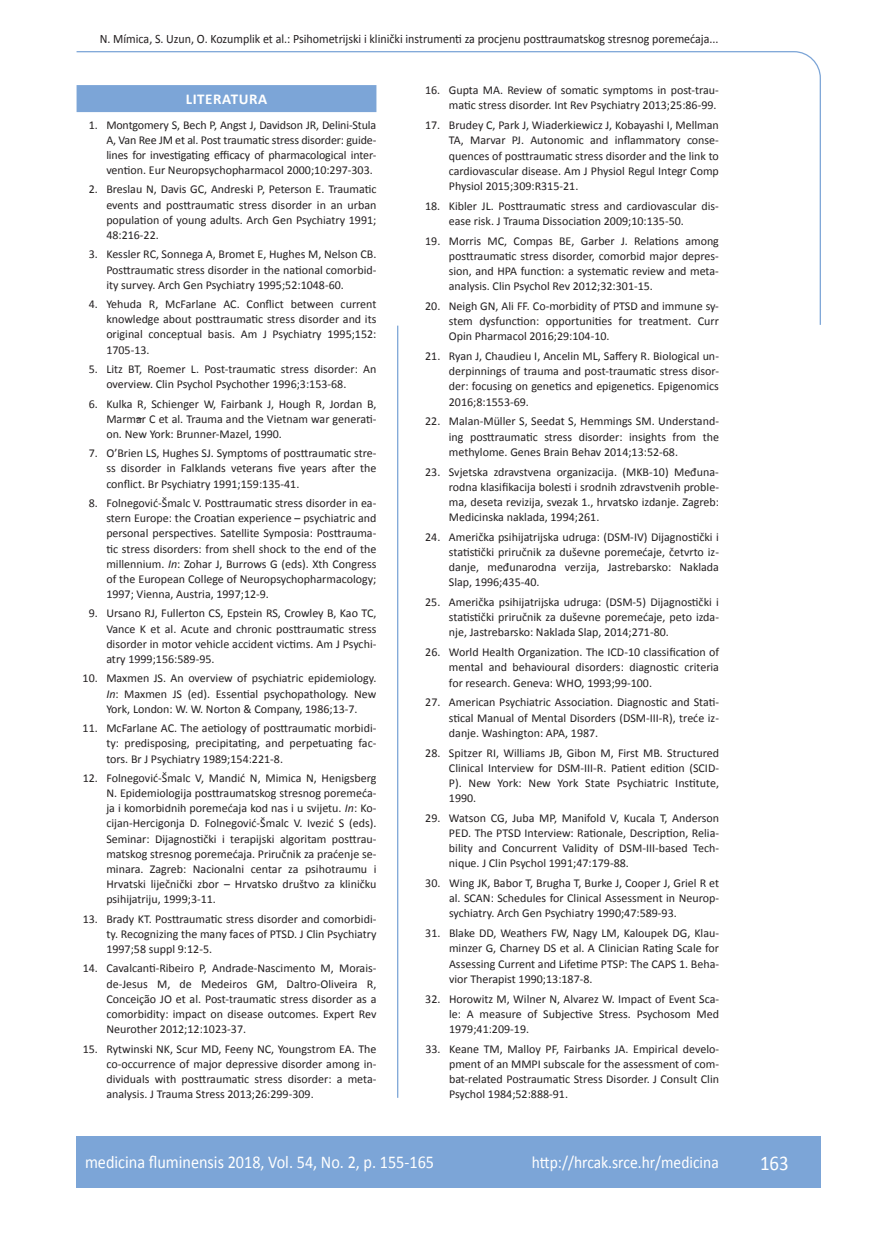
<style>
.page{position:relative;width:872px;height:1234px;background:#fff}
.page>*{position:absolute;margin:0;border:0;box-sizing:border-box;transform-origin:0 0}
.t1{font:21px "Calibri";color:#fff;scale:.9 1}
.t2{font:18px "Calibri";color:#fff;scale:.9 1}
.t3{font:17.25px "Calibri";color:#fff;scale:.9 1}
.t4{font:700 15px "Calibri";letter-spacing:.04em;color:#fff}
.t5{font:12.75px "Calibri";color:#231f20;scale:.94 1}
.t6{font:12px/15.1px "Calibri";color:#231f20;text-align:justify}
.s1{font-style:italic}
</style>
<div class="page">
<svg style="left:76px;top:51px;width:745px;height:275px"></svg>
<hr style="left:397px;top:325px;width:1px;height:772px;background:#7ca5d7">
<div style="left:77px;top:1135px;width:744px;height:51px;background:#7ca5d7"></div>
<div style="left:77px;top:85px;width:299px;height:27px;background:#7ca5d7"></div>
<p class="t5" style="left:100px;top:30px;width:660px">N. Mímica, S. Uzun, O. Kozumplik et al.: Psihometrijski i klinički instrumenti za procjenu posttraumatskog stresnog poremećaja...</p>
<p class="t4" style="left:186px;top:90px;width:83px">LITERATURA</p>
<p class="t6" style="left:106px;top:116px;width:271px;text-indent:-18px">1. Montgomery S, Bech P, Angst J, Davidson JR, Delini-Stula A, Van Ree JM et al. Post traumatic stress disorder: guide&shy;lines for investigating efficacy of pharmacological inter&shy;vention. Eur Neuropsychopharmacol 2000;10:297-303.</p>
<p class="t6" style="left:106px;top:181px;width:272px;text-indent:-18px">2. Breslau N, Davis GC, Andreski P, Peterson E. Traumatic events and posttraumatic stress disorder in an urban population of young adults. Arch Gen Psychiatry 1991; 48:216-22.</p>
<p class="t6" style="left:106px;top:246px;width:271px;text-indent:-18px">3. Kessler RC, Sonnega A, Bromet E, Hughes M, Nelson CB.<br>Posttraumatic stress disorder in the national comorbid&shy;ity survey. Arch Gen Psychiatry 1995;52:1048-60.</p>
<p class="t6" style="left:106px;top:296px;width:272px;text-indent:-18px">4. Yehuda R, McFarlane AC. Conflict between current knowledge about posttraumatic stress disorder and its original conceptual basis. Am J Psychiatry 1995;152:<br>1705-13.</p>
<p class="t6" style="left:106px;top:361px;width:271px;text-indent:-18px">5. Litz BT, Roemer L. Post-traumatic stress disorder: An overview. Clin Psychol Psychother 1996;3:153-68.</p>
<p class="t6" style="left:106px;top:395px;width:271px;text-indent:-18px">6. Kulka R, Schienger W, Fairbank J, Hough R, Jordan B, Marmar C et al. Trauma and the Vietnam war generati&shy;on. New York: Brunner-Mazel, 1990.</p>
<p class="t6" style="left:106px;top:445px;width:272px;text-indent:-18px">7. O’Brien LS, Hughes SJ. Symptoms of posttraumatic stre&shy;ss disorder in Falklands veterans five years after the conflict. Br Psychiatry 1991;159:135-41.</p>
<p class="t6" style="left:106px;top:495px;width:272px;text-indent:-18px">8. Folnegović-Šmalc V. Posttraumatic stress disorder in ea&shy;stern Europe: the Croatian experience – psychiatric and personal perspectives. Satellite Symposia: Posttrauma&shy;tic stress disorders: from shell shock to the end of the millennium. <span class="s1">In</span>: Zohar J, Burrows G (eds). Xth Congress of the European College of Neuropsychopharmacology; 1997; Vienna, Austria, 1997;12-9.</p>
<p class="t6" style="left:106px;top:605px;width:272px;text-indent:-18px">9. Ursano RJ, Fullerton CS, Epstein RS, Crowley B, Kao TC, Vance K et al. Acute and chronic posttraumatic stress disorder in motor vehicle accident victims. Am J Psychi&shy;atry 1999;156:589-95.</p>
<p class="t6" style="left:106px;top:670px;width:271px;text-indent:-24px">10. Maxmen JS. An overview of psychiatric epidemiology.<br><span class="s1">In</span>: Maxmen JS (ed). Essential psychopathology. New York, London: W. W. Norton &amp; Company, 1986;13-7.</p>
<p class="t6" style="left:106px;top:719px;width:271px;text-indent:-24px">11. McFarlane AC. The aetiology of posttraumatic morbidi&shy;ty: predisposing, precipitating, and perpetuating fac&shy;tors. Br J Psychiatry 1989;154:221-8.</p>
<p class="t6" style="left:106px;top:769px;width:271px;text-indent:-24px">12. Folnegović-Šmalc V, Mandić N, Mimica N, Henigsberg N. Epidemiologija posttraumatskog stresnog poremeća&shy;ja i komorbidnih poremećaja kod nas i u svijetu. <span class="s1">In</span>: Ko&shy;cijan-Hercigonja D. Folnegović-Šmalc V. Ivezić S (eds).<br>Seminar: Dijagnostički i terapijski algoritam posttrau&shy;matskog stresnog poremećaja. Priručnik za praćenje se&shy;minara. Zagreb: Nacionalni centar za psihotraumu i Hrvatski liječnički zbor – Hrvatsko društvo za kliničku psihijatriju, 1999;3-11.</p>
<p class="t6" style="left:106px;top:910px;width:271px;text-indent:-24px">13. Brady KT. Posttraumatic stress disorder and comorbidi&shy;ty. Recognizing the many faces of PTSD. J Clin Psychiatry 1997;58 suppl 9:12-5.</p>
<p class="t6" style="left:106px;top:960px;width:271px;text-indent:-24px">14. Cavalcanti-Ribeiro P, Andrade-Nascimento M, Morais&shy;de-Jesus M, de Medeiros GM, Daltro-Oliveira R, Conceição JO et al. Post-traumatic stress disorder as a comorbidity: impact on disease outcomes. Expert Rev Neurother 2012;12:1023-37.</p>
<p class="t6" style="left:106px;top:1040px;width:271px;text-indent:-24px">15. Rytwinski NK, Scur MD, Feeny NC, Youngstrom EA. The co-occurrence of major depressive disorder among in&shy;dividuals with posttraumatic stress disorder: a meta&shy;analysis. J Trauma Stress 2013;26:299-309.</p>
<p class="t6" style="left:425px;top:82px;width:295px;text-align:right">16. Gupta MA. Review of somatic symptoms in post-trau&shy;matic stress disorder. Int Rev Psychiatry 2013;25:86-99.</p>
<p class="t6" style="left:449px;top:117px;width:271px;text-indent:-24px">17. Brudey C, Park J, Wiaderkiewicz J, Kobayashi I, Mellman TA, Marvar PJ. Autonomic and inflammatory conse&shy;quences of posttraumatic stress disorder and the link to cardiovascular disease. Am J Physiol Regul Integr Comp Physiol 2015;309:R315-21.</p>
<p class="t6" style="left:449px;top:197px;width:271px;text-indent:-24px">18. Kibler JL. Posttraumatic stress and cardiovascular dis&shy;ease risk. J Trauma Dissociation 2009;10:135-50.</p>
<p class="t6" style="left:449px;top:232px;width:271px;text-indent:-24px">19. Morris MC, Compas BE, Garber J. Relations among posttraumatic stress disorder, comorbid major depres&shy;sion, and HPA function: a systematic review and meta&shy;analysis. Clin Psychol Rev 2012;32:301-15.</p>
<p class="t6" style="left:449px;top:298px;width:271px;text-indent:-24px">20. Neigh GN, Ali FF. Co-morbidity of PTSD and immune sy&shy;stem dysfunction: opportunities for treatment. Curr Opin Pharmacol 2016;29:104-10.</p>
<p class="t6" style="left:449px;top:348px;width:271px;text-indent:-24px">21. Ryan J, Chaudieu I, Ancelin ML, Saffery R. Biological un&shy;derpinnings of trauma and post-traumatic stress disor&shy;der: focusing on genetics and epigenetics. Epigenomics 2016;8:1553-69.</p>
<p class="t6" style="left:449px;top:413px;width:271px;text-indent:-24px">22. Malan-Müller S, Seedat S, Hemmings SM. Understand&shy;ing posttraumatic stress disorder: insights from the methylome. Genes Brain Behav 2014;13:52-68.</p>
<p class="t6" style="left:449px;top:463px;width:271px;text-indent:-24px">23. Svjetska zdravstvena organizacija. (MKB-10) Međuna&shy;rodna klasifikacija bolesti i srodnih zdravstvenih proble&shy;ma, deseta revizija, svezak 1., hrvatsko izdanje. Zagreb:<br>Medicinska naklada, 1994;261.</p>
<p class="t6" style="left:449px;top:528px;width:271px;text-indent:-24px">24. Američka psihijatrijska udruga: (DSM-IV) Dijagnostički i statistički priručnik za duševne poremećaje, četvrto iz&shy;danje, međunarodna verzija, Jastrebarsko: Naklada Slap, 1996;435-40.</p>
<p class="t6" style="left:449px;top:594px;width:271px;text-indent:-24px">25. Američka psihijatrijska udruga: (DSM-5) Dijagnostički i statistički priručnik za duševne poremećaje, peto izda&shy;nje, Jastrebarsko: Naklada Slap, 2014;271-80.</p>
<p class="t6" style="left:449px;top:644px;width:271px;text-indent:-24px">26. World Health Organization. The ICD-10 classification of mental and behavioural disorders: diagnostic criteria for research. Geneva: WHO, 1993;99-100.</p>
<p class="t6" style="left:449px;top:694px;width:271px;text-indent:-24px">27. American Psychiatric Association. Diagnostic and Stati&shy;stical Manual of Mental Disorders (DSM-III-R), treće iz&shy;danje. Washington: APA, 1987.</p>
<p class="t6" style="left:449px;top:744px;width:272px;text-indent:-24px">28. Spitzer RI, Williams JB, Gibon M, First MB. Structured Clinical Interview for DSM-III-R. Patient edition (SCID-P). New York: New York State Psychiatric Institute, 1990.</p>
<p class="t6" style="left:449px;top:809px;width:271px;text-indent:-24px">29. Watson CG, Juba MP, Manifold V, Kucala T, Anderson PED. The PTSD Interview: Rationale, Description, Relia&shy;bility and Concurrent Validity of DSM-III-based Tech&shy;nique. J Clin Psychol 1991;47:179-88.</p>
<p class="t6" style="left:449px;top:874px;width:271px;text-indent:-24px">30. Wing JK, Babor T, Brugha T, Burke J, Cooper J, Griel R et al. SCAN: Schedules for Clinical Assessment in Neurop&shy;sychiatry. Arch Gen Psychiatry 1990;47:589-93.</p>
<p class="t6" style="left:449px;top:924px;width:272px;text-indent:-24px">31. Blake DD, Weathers FW, Nagy LM, Kaloupek DG, Klau&shy;minzer G, Charney DS et al. A Clinician Rating Scale for Assessing Current and Lifetime PTSP: The CAPS 1. Beha&shy;vior Therapist 1990;13:187-8.</p>
<p class="t6" style="left:449px;top:990px;width:271px;text-indent:-24px">32. Horowitz M, Wilner N, Alvarez W. Impact of Event Sca&shy;le: A measure of Subjective Stress. Psychosom Med 1979;41:209-19.</p>
<p class="t6" style="left:449px;top:1040px;width:272px;text-indent:-24px">33. Keane TM, Malloy PF, Fairbanks JA. Empirical develo&shy;pment of an MMPI subscale for the assessment of com&shy;bat-related Postraumatic Stress Disorder. J Consult Clin Psychol 1984;52:888-91.</p>
<h2 class="t2" style="left:85px;top:1150px;width:389px">medicina fluminensis 2018, Vol. 54, No. 2, p. 155-165</h2>
<h3 class="t3" style="left:532px;top:1151px;width:209px">http://hrcak.srce.hr/medicina</h3>
<h1 class="t1" style="left:760px;top:1149px;width:33px">163</h1>
</div>
